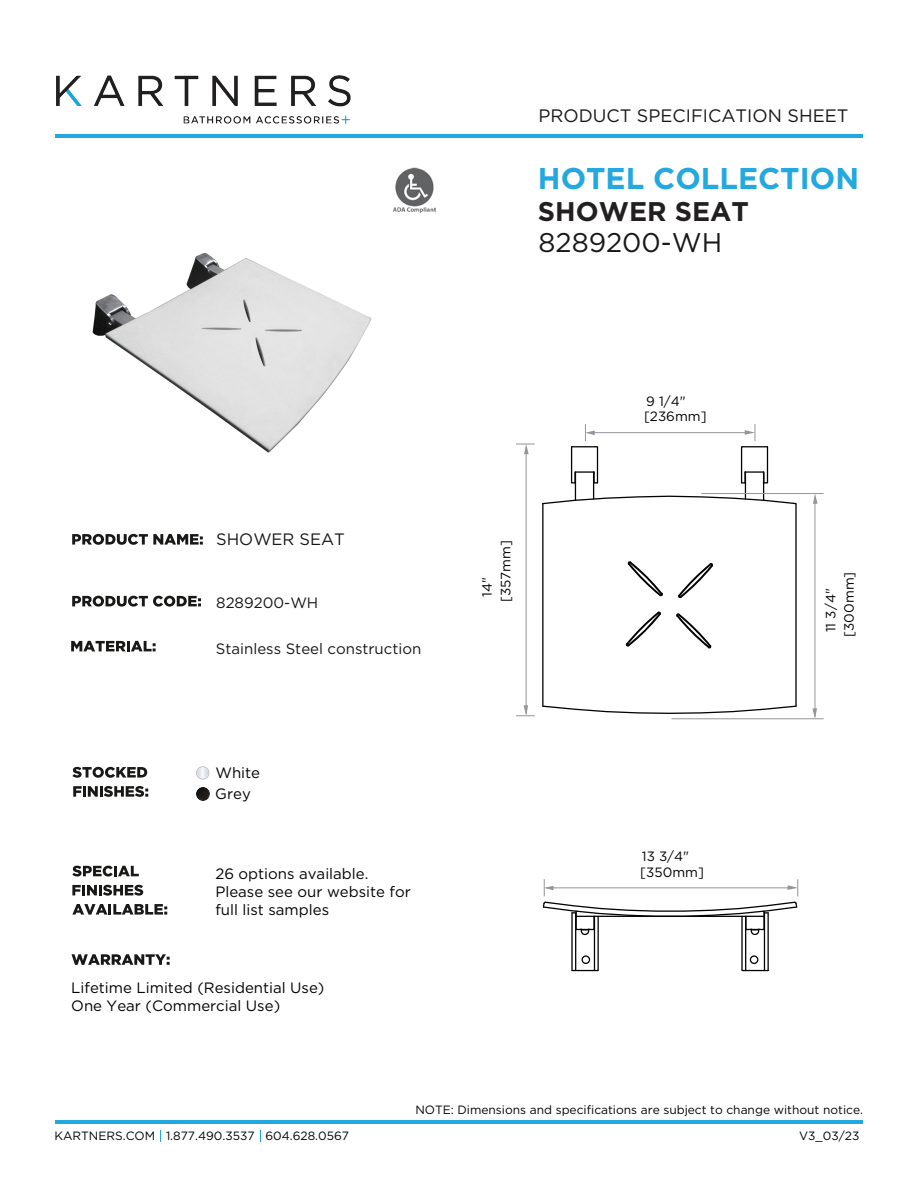
<style>
.page{position:relative;width:918px;height:1188px;background:#fff}
.page>*{position:absolute;margin:0;border:0;box-sizing:border-box;transform-origin:0 0}
.t1{font:700 30px "Gotham";color:#23a8e0}
.t2{font:700 27px "Gotham";color:#221f21}
.t3{font:27px "Gotham";color:#181817}
.t4{font:18px "Gotham";color:#181817}
.t5{font:16.5px "Gotham";color:#181817}
.t6{font:15px/18px "Gotham";color:#030303}
.t7{font:15px "Gotham";color:#181817}
.t8{font:13.5px/18.5px "Gotham";color:#030303}
.t9{font:12px "Gotham";color:#030303}
</style>
<div class="page">
<hr style="left:55px;top:134px;width:808px;height:4px;background:#23a8e0">
<hr style="left:55px;top:1120px;width:808px;height:4px;background:#23a8e0">
<img style="left:56px;top:76px;width:295px;height:48px">
<svg style="left:72px;top:534px;width:131px;height:11px"></svg>
<svg style="left:72px;top:596px;width:129px;height:11px"></svg>
<svg style="left:72px;top:767px;width:75px;height:11px"></svg>
<svg style="left:73px;top:786px;width:75px;height:11px"></svg>
<svg style="left:72px;top:954px;width:98px;height:11px"></svg>
<svg style="left:71px;top:641px;width:85px;height:10px"></svg>
<svg style="left:72px;top:866px;width:67px;height:11px"></svg>
<svg style="left:72px;top:885px;width:71px;height:11px"></svg>
<svg style="left:72px;top:904px;width:95px;height:11px"></svg>
<svg style="left:197px;top:788px;width:13px;height:12px"></svg>
<img style="left:393px;top:167px;width:43px;height:46px">
<img style="left:92px;top:253px;width:280px;height:200px">
<svg style="left:542px;top:495px;width:255px;height:210px"></svg>
<svg style="left:542px;top:705px;width:255px;height:9px"></svg>
<svg style="left:626px;top:560px;width:38px;height:37px"></svg>
<svg style="left:625px;top:610px;width:37px;height:38px"></svg>
<svg style="left:675px;top:612px;width:38px;height:37px"></svg>
<svg style="left:677px;top:562px;width:37px;height:37px"></svg>
<hr style="left:587px;top:432px;width:159px;height:1px;background:#939598">
<svg style="left:740px;top:424px;width:29px;height:76px"></svg>
<svg style="left:570px;top:424px;width:29px;height:76px"></svg>
<svg style="left:542px;top:879px;width:256px;height:93px"></svg>
<hr style="left:671px;top:719px;width:153px;height:1px;background:#939598">
<hr style="left:701px;top:493px;width:123px;height:1px;background:#939598">
<hr style="left:815px;top:503px;width:1px;height:214px;background:#939598">
<svg style="left:813px;top:494px;width:5px;height:10px"></svg>
<svg style="left:812px;top:708px;width:5px;height:11px"></svg>
<hr style="left:526px;top:453px;width:1px;height:261px;background:#939598">
<svg style="left:516px;top:444px;width:19px;height:10px"></svg>
<svg style="left:516px;top:705px;width:19px;height:11px"></svg>
<svg style="left:198px;top:768px;width:10px;height:10px"></svg>
<div style="left:196px;top:766px;width:13px;height:13px;border:1px solid #bbc0c7;border-radius:50%"></div>
<p class="t4" style="left:539px;top:105px;width:311px">PRODUCT SPECIFICATION SHEET</p>
<h1 class="t1" style="left:538px;top:161px;width:323px">HOTEL COLLECTION</h1>
<h2 class="t2" style="left:538px;top:196px;width:212px">SHOWER SEAT</h2>
<h2 class="t3" style="left:538px;top:228px;width:185px">8289200-WH</h2>
<p class="t5" style="left:216px;top:530px;width:130px">SHOWER SEAT</p>
<p class="t7" style="left:216px;top:594px;width:104px">8289200-WH</p>
<p class="t7" style="left:216px;top:640px;width:207px">Stainless Steel construction</p>
<p class="t6" style="left:215px;top:763px;width:46px">White</p>
<p class="t6" style="left:215px;top:784px;width:37px">Grey</p>
<p class="t6" style="left:215px;top:864px;width:197px">26 options available.<br>Please see our website for full list samples</p>
<p class="t6" style="left:71px;top:978px;width:255px">Lifetime Limited (Residential Use)<br>One Year (Commercial Use)</p>
<p class="t8" style="left:478px;top:602px;width:64px;text-indent:6px;rotate:-90deg">14" [357mm]</p>
<p class="t8" style="left:644px;top:394px;width:64px;line-height:15.1px">9 1/4" [236mm]</p>
<p class="t8" style="left:640px;top:848px;width:65px;line-height:15.5px">13 3/4" [350mm]</p>
<p class="t8" style="left:821px;top:637px;width:67px;text-indent:4px;rotate:-90deg">11 3/4" [300mm]</p>
<p class="t9" style="left:415px;top:1104px;width:449px">NOTE: Dimensions and specifications are subject to change without notice.</p>
<p class="t9" style="left:54px;top:1129px;width:296px">KARTNERS.COM 1.877.490.3537 604.628.0567</p>
<p class="t9" style="left:799px;top:1129px;width:62px">V3_03/23</p>
</div>
